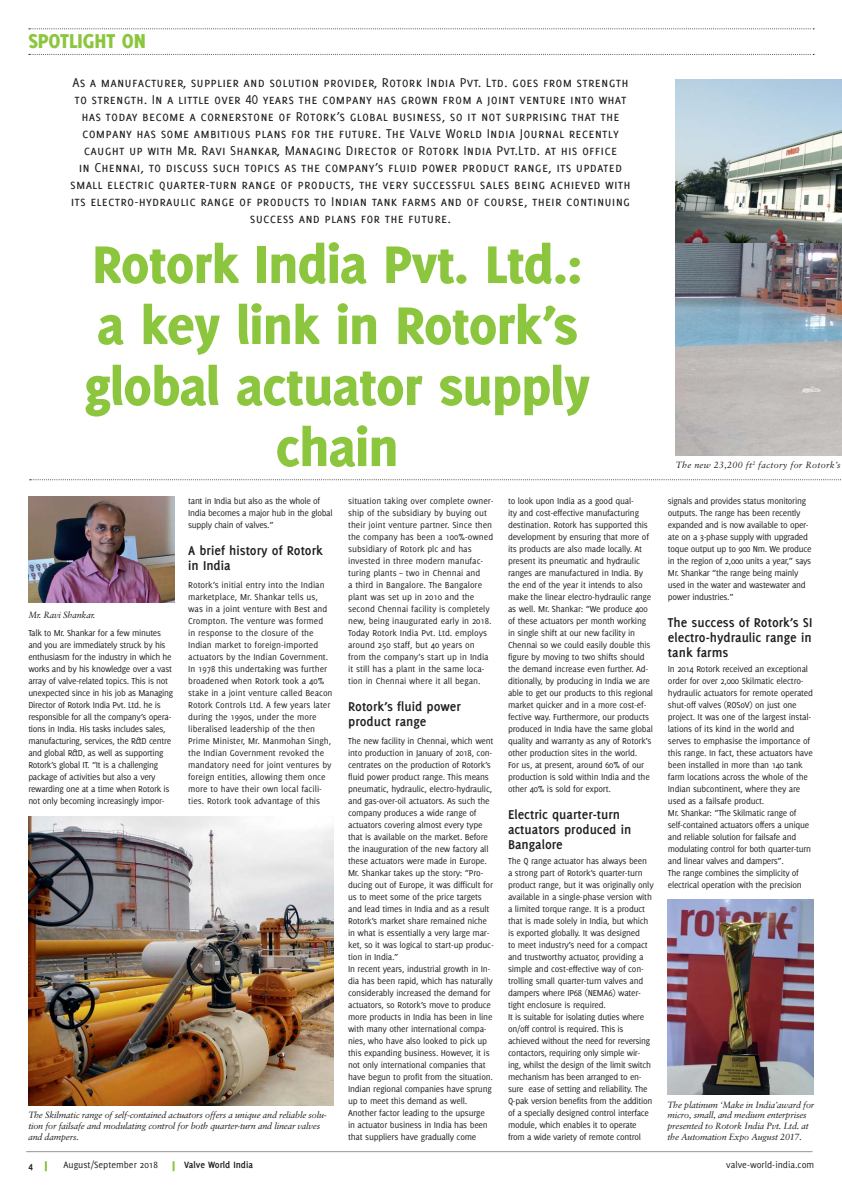
<style>
.page{position:relative;width:842px;height:1191px;background:#fff}
.page>*{position:absolute;margin:0;border:0;box-sizing:border-box;transform-origin:0 0}
.t1{font:800 58px/61px "Delicious";letter-spacing:-.01em;color:#8cc63f;text-align:center}
.t2{font:800 22px "Delicious";color:#8cc63f}
.t3{font:14px/17px "Delicious Small Caps";letter-spacing:.01em;color:#231f20;text-align:center}
.t4{font:700 14px/15px "Delicious";color:#231f20}
.t5{font:10px "Delicious";color:#231f20}
.t6{font:700 10px "Delicious";color:#231f20}
.t7{font:9.5px/12px "Delicious";letter-spacing:-.02em;color:#231f20}
.t8{font:9.5px/12px "Delicious";color:#231f20}
.t9{font:italic 9px/10.8px "Sabon";letter-spacing:-.02em;color:#231f20}
.t10{font:italic 9px "Sabon";letter-spacing:.03em;color:#231f20}
</style>
<div class="page">
<svg style="left:29px;top:54px;width:785px;height:1px"></svg>
<svg style="left:29px;top:28px;width:785px;height:1px"></svg>
<hr style="left:26px;top:1151px;width:786px;height:1px;background:#939598">
<svg style="left:173px;top:1161px;width:2px;height:10px"></svg>
<svg style="left:45px;top:1161px;width:2px;height:10px"></svg>
<svg style="left:30px;top:479px;width:811px;height:1px"></svg>
<img style="left:676px;top:243px;width:166px;height:213px">
<img style="left:676px;top:79px;width:166px;height:164px">
<img style="left:668px;top:900px;width:146px;height:195px">
<img style="left:28px;top:816px;width:306px;height:289px">
<img style="left:28px;top:496px;width:146px;height:107px">
<h2 class="t2" style="left:28px;top:32px;width:119px">SPOTLIGHT ON</h2>
<p class="t3" style="left:70px;top:73px;width:562px">As a manufacturer, supplier and solution provider, Rotork India Pvt. Ltd. goes from strength to strength. In a little over 40 years the company has grown from a joint venture into what has today become a cornerstone of Rotork’s global business, so it not surprising that the company has some ambitious plans for the future. The Valve World India Journal recently caught up with Mr. Ravi Shankar, Managing Director of Rotork India Pvt.Ltd. at his office<br>in Chennai, to discuss such topics as the company’s fluid power product range, its updated small electric quarter-turn range of products, the very successful sales being achieved with its electro-hydraulic range of products to Indian tank farms and of course, their continuing success and plans for the future.</p>
<h1 class="t1" style="left:84px;top:238px;width:507px">Rotork India Pvt. Ltd.: a key link in Rotork’s global actuator supply chain</h1>
<p class="t9" style="left:28px;top:610px;width:69px">Mr. Ravi Shankar.</p>
<p class="t7" style="left:28px;top:628px;width:146px">Talk to Mr. Shankar for a few minutes and you are immediately struck by his enthusiasm for the industry in which he works and by his knowledge over a vast array of valve-related topics. This is not unexpected since in his job as Managing Director of Rotork India Pvt. Ltd. he is responsible for all the company’s opera&shy;tions in India. His tasks includes sales, manufacturing, services, the R&amp;D centre and global R&amp;D, as well as supporting Rotork’s global IT. “It is a challenging package of activities but also a very rewarding one at a time when Rotork is not only becoming increasingly impor-</p>
<p class="t7" style="left:188px;top:496px;width:146px">tant in India but also as the whole of<br>India becomes a major hub in the global supply chain of valves.”</p>
<h3 class="t4" style="left:188px;top:544px;width:136px">A brief history of Rotork in India</h3>
<p class="t8" style="left:188px;top:580px;width:146px">Rotork’s initial entry into the Indian marketplace, Mr. Shankar tells us, was in a joint venture with Best and Crompton. The venture was formed in response to the closure of the Indian market to foreign-imported actuators by the Indian Government.<br>In 1978 this undertaking was further broadened when Rotork took a 40% stake in a joint venture called Beacon Rotork Controls Ltd. A few years later during the 1990s, under the more liberalised leadership of the then Prime Minister, Mr. Manmohan Singh, the Indian Government revoked the mandatory need for joint ventures by foreign entities, allowing them once more to have their own local facili&shy;ties. Rotork took advantage of this</p>
<p class="t9" style="left:28px;top:1110px;width:300px">The Skilmatic range of self-contained actuators offers a unique and reliable solu&shy;tion for failsafe and modulating control for both quarter-turn and linear valves and dampers.</p>
<p class="t8" style="left:348px;top:496px;width:147px">situation taking over complete owner&shy;ship of the subsidiary by buying out their joint venture partner. Since then the company has been a 100%-owned subsidiary of Rotork plc and has invested in three modern manufac&shy;turing plants – two in Chennai and<br>a third in Bangalore. The Bangalore plant was set up in 2010 and the second Chennai facility is completely new, being inaugurated early in 2018.<br>Today Rotork India Pvt. Ltd. employs around 250 staff, but 40 years on from the company’s start up in India it still has a plant in the same loca&shy;tion in Chennai where it all began.</p>
<h3 class="t4" style="left:348px;top:700px;width:114px">Rotork’s fluid power product range</h3>
<p class="t7" style="left:348px;top:736px;width:147px">The new facility in Chennai, which went into production in January of 2018, con&shy;centrates on the production of Rotork’s fluid power product range. This means pneumatic, hydraulic, electro-hydraulic, and gas-over-oil actuators. As such the company produces a wide range of actuators covering almost every type that is available on the market. Before the inauguration of the new factory all these actuators were made in Europe.<br>Mr. Shankar takes up the story: “Pro&shy;ducing out of Europe, it was difficult for us to meet some of the price targets and lead times in India and as a result Rotork’s market share remained niche in what is essentially a very large mar&shy;ket, so it was logical to start-up produc&shy;tion in India.”<br>In recent years, industrial growth in In&shy;dia has been rapid, which has naturally considerably increased the demand for actuators, so Rotork’s move to produce more products in India has been in line with many other international compa&shy;nies, who have also looked to pick up this expanding business. However, it is not only international companies that have begun to profit from the situation.<br>Indian regional companies have sprung up to meet this demand as well.<br>Another factor leading to the upsurge in actuator business in India has been that suppliers have gradually come</p>
<p class="t7" style="left:508px;top:496px;width:147px">to look upon India as a good qual-<br>ity and cost-effective manufacturing destination. Rotork has supported this development by ensuring that more of its products are also made locally. At present its pneumatic and hydraulic ranges are manufactured in India. By the end of the year it intends to also make the linear electro-hydraulic range as well. Mr. Shankar: “We produce 400 of these actuators per month working in single shift at our new facility in Chennai so we could easily double this figure by moving to two shifts should the demand increase even further. Ad&shy;ditionally, by producing in India we are able to get our products to this regional market quicker and in a more cost-ef&shy;fective way. Furthermore, our products produced in India have the same global quality and warranty as any of Rotork’s other production sites in the world.<br>For us, at present, around 60% of our production is sold within India and the other 40% is sold for export.</p>
<h3 class="t4" style="left:508px;top:808px;width:125px">Electric quarter-turn actuators produced in<br>Bangalore</h3>
<p class="t7" style="left:508px;top:856px;width:147px">The Q range actuator has always been a strong part of Rotork’s quarter-turn product range, but it was originally only available in a single-phase version with a limited torque range. It is a product that is made solely in India, but which is exported globally. It was designed<br>to meet industry’s need for a compact and trustworthy actuator, providing a simple and cost-effective way of con&shy;trolling small quarter-turn valves and dampers where IP68 (NEMA6) water&shy;tight enclosure is required.<br>It is suitable for isolating duties where on/off control is required. This is achieved without the need for reversing contactors, requiring only simple wir&shy;ing, whilst the design of the limit switch mechanism has been arranged to en&shy;sure ease of setting and reliability. The Q-pak version benefits from the addition of a specially designed control interface module, which enables it to operate from a wide variety of remote control</p>
<p class="t10" style="left:676px;top:461px;width:166px">The new 23,200 ft<sup>2</sup> factory for Rotork’s</p>
<p class="t7" style="left:668px;top:496px;width:145px">signals and provides status monitoring outputs. The range has been recently expanded and is now available to oper&shy;ate on a 3-phase supply with upgraded toque output up to 900 Nm. We produce in the region of 2,000 units a year,” says Mr. Shankar “the range being mainly used in the water and wastewater and power industries.”</p>
<h3 class="t4" style="left:668px;top:616px;width:146px;text-align:justify">The success of Rotork’s SI electro-hydraulic range in tank farms</h3>
<p class="t7" style="left:668px;top:664px;width:147px">In 2014 Rotork received an exceptional order for over 2,000 Skilmatic electro&shy;hydraulic actuators for remote operated shut-off valves (ROSoV) on just one project. It was one of the largest instal&shy;lations of its kind in the world and serves to emphasise the importance of this range. In fact, these actuators have been installed in more than 140 tank farm locations across the whole of the Indian subcontinent, where they are used as a failsafe product.<br>Mr. Shankar: “The Skilmatic range of self-contained actuators offers a unique and reliable solution for failsafe and modulating control for both quarter-turn and linear valves and dampers”.<br>The range combines the simplicity of electrical operation with the precision</p>
<p class="t9" style="left:667px;top:1099px;width:148px">The platinum ‘Make in India’award for micro, small, and medium enterprises presented to Rotork India Pvt. Ltd. at the Automation Expo August 2017.</p>
<p class="t6" style="left:28px;top:1162px;width:6px">4</p>
<p class="t5" style="left:63px;top:1161px;width:96px">August/September 2018</p>
<p class="t6" style="left:184px;top:1160px;width:71px">Valve World India</p>
<p class="t5" style="left:726px;top:1160px;width:90px">valve-world-india.com</p>
</div>
